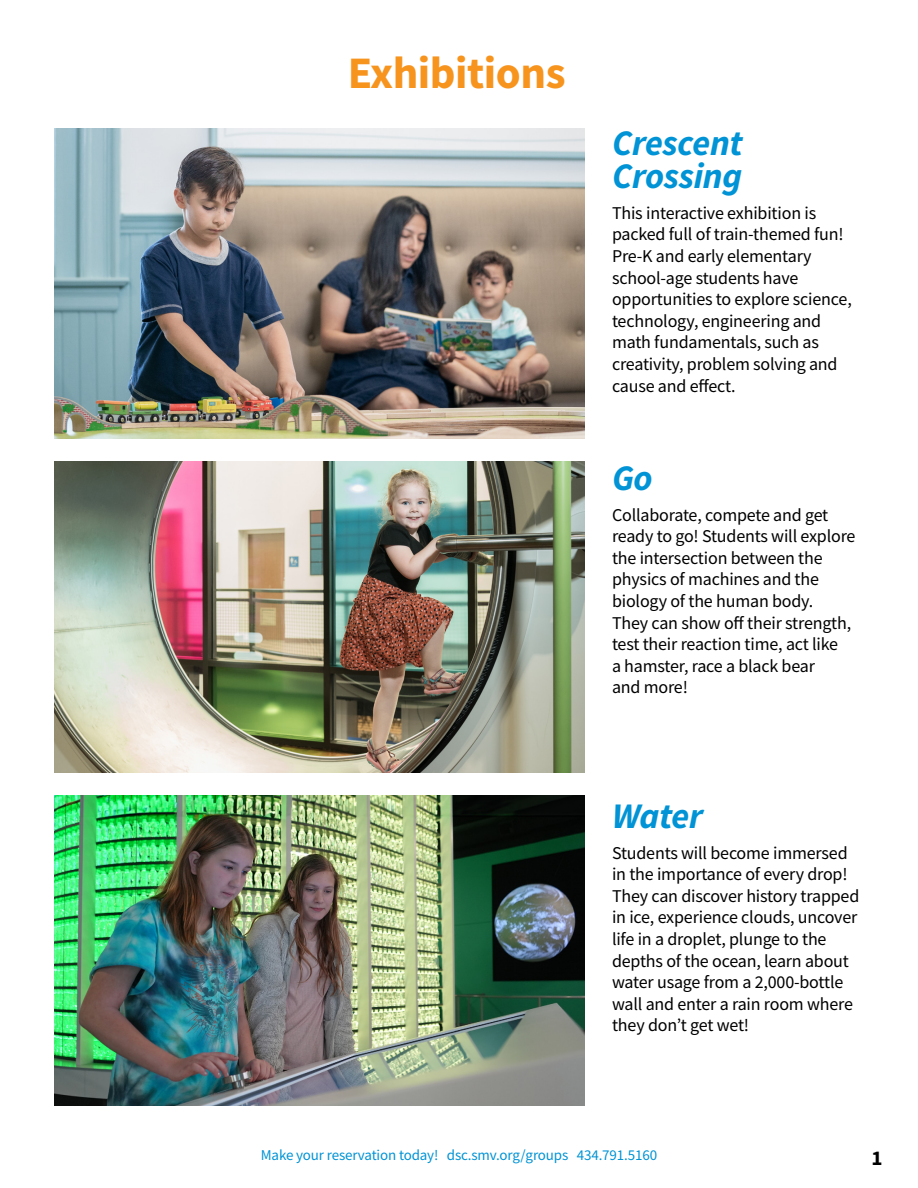
<style>
.page{position:relative;width:918px;height:1188px;background:#fff}
.page>*{position:absolute;margin:0;border:0;box-sizing:border-box;transform-origin:0 0}
.t1{font:700 45px "Source Sans Pro";letter-spacing:-.01em;color:#f7941e}
.t2{font:italic 700 36px/33px "Source Sans Pro";letter-spacing:-.01em;color:#0093d5}
.t3{font:700 21px "Source Sans Pro";color:#000}
.t4{font:18px/21.6px "Source Sans Pro";letter-spacing:-.01em;color:#000}
.t5{font:15px "Source Sans Pro";letter-spacing:-.01em;color:#0093d5}
</style>
<div class="page">
<img style="left:54px;top:795px;width:531px;height:311px">
<img style="left:54px;top:128px;width:531px;height:311px">
<img style="left:54px;top:462px;width:531px;height:310px">
<h1 class="t1" style="left:348px;top:42px;width:219px">Exhibitions</h1>
<p class="t2" style="left:612px;top:126px;width:132px">Crescent<br>Crossing</p>
<p class="t4" style="left:612px;top:202px;width:241px">This interactive exhibition is packed full of train-themed fun!<br>Pre-K and early elementary school-age students have opportunities to explore science, technology, engineering and</p>
<p class="t4" style="left:612px;top:332px;width:227px">math fundamentals, such as creativity, problem solving and cause and effect.</p>
<p class="t2" style="left:612px;top:461px;width:42px">Go</p>
<p class="t4" style="left:612px;top:504px;width:245px">Collaborate, compete and get ready to go! Students will explore the intersection between the physics of machines and the biology of the human body.</p>
<p class="t4" style="left:612px;top:612px;width:241px">They can show off their strength, test their reaction time, act like</p>
<p class="t4" style="left:612px;top:655px;width:205px">a hamster, race a black bear</p>
<p class="t4" style="left:612px;top:677px;width:77px">and more!</p>
<p class="t2" style="left:612px;top:799px;width:92px">Water</p>
<p class="t4" style="left:612px;top:842px;width:249px">Students will become immersed in the importance of every drop!<br>They can discover history trapped in ice, experience clouds, uncover life in a droplet, plunge to the depths of the ocean, learn about water usage from a 2,000-bottle wall and enter a rain room where they don’t get wet!</p>
<p class="t5" style="left:261px;top:1146px;width:398px">Make your reservation today! dsc.smv.org/groups 434.791.5160</p>
<p class="t3" style="left:872px;top:1144px;width:13px">1</p>
</div>
